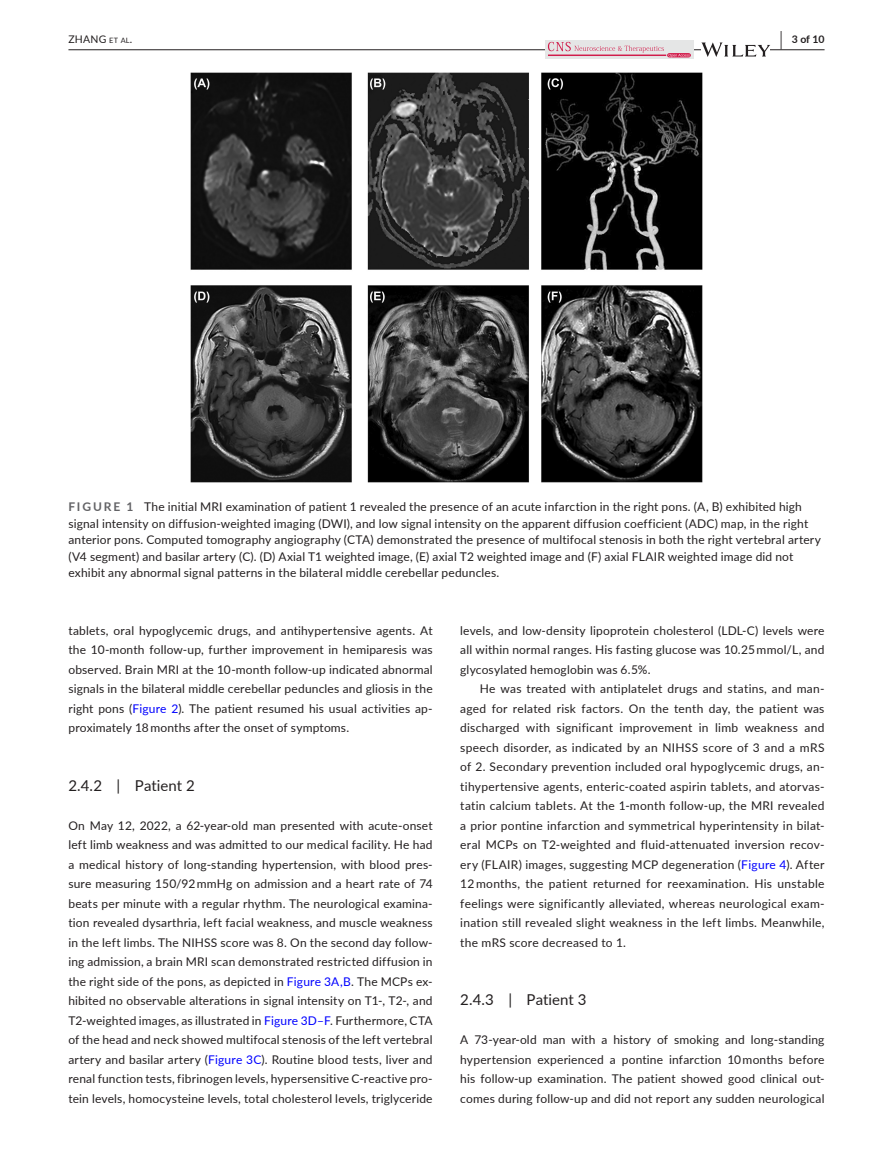
<style>
.page{position:relative;width:893px;height:1174px;background:#fff}
.page>*{position:absolute;margin:0;border:0;box-sizing:border-box;transform-origin:0 0}
.t1{font:15px "Lato";letter-spacing:.005em;color:#231f20}
.t2{font:12px/19.5px "Lato";letter-spacing:.015em;color:#231f20;text-align:justify}
.t3{font:10.5px "Lato";letter-spacing:.025em;color:#231f20}
.t4{font:700 10.5px "Lato";color:#231f20}
.s1{font-size:7.35px}
.s2{font-size:19.5px}
.s3{font-weight:700;color:#636366}
.s4{color:#00f}
</style>
<div class="page">
<hr style="left:68px;top:49px;width:756px;height:1px;background:#231f20">
<div style="left:545px;top:40px;width:149px;height:19px;background:#e5e6e6"></div>
<svg style="left:548px;top:42px;width:142px;height:15px"></svg>
<svg style="left:701px;top:42px;width:69px;height:15px"></svg>
<img style="left:191px;top:73px;width:511px;height:409px">
<p class="t3" style="left:68px;top:31px;width:65px">ZHANG <span class="s1">et al</span>.</p>
<p class="t4" style="left:780px;top:31px;width:46px"><span class="s2">|</span> 3 of 10</p>
<p class="t2" style="left:68px;top:498px;width:754px;line-height:16.5px;text-align:left"><span class="s3">FIGURE 1</span> The initial MRI examination of patient 1 revealed the presence of an acute infarction in the right pons. (A, B) exhibited high signal intensity on diffusion-weighted imaging (DWI), and low signal intensity on the apparent diffusion coefficient (ADC) map, in the right anterior pons. Computed tomography angiography (CTA) demonstrated the presence of multifocal stenosis in both the right vertebral artery (V4 segment) and basilar artery (C). (D) Axial T1 weighted image, (E) axial T2 weighted image and (F) axial FLAIR weighted image did not exhibit any abnormal signal patterns in the bilateral middle cerebellar peduncles.</p>
<p class="t2" style="left:68px;top:620px;width:366px">tablets, oral hypoglycemic drugs, and antihypertensive agents. At the 10-month follow-up, further improvement in hemiparesis was observed. Brain MRI at the 10-month follow-up indicated abnormal signals in the bilateral middle cerebellar peduncles and gliosis in the right pons (<span class="s4">Figure 2</span>). The patient resumed his usual activities ap&shy;proximately 18 months after the onset of symptoms.</p>
<p class="t1" style="left:68px;top:774px;width:128px">2.4.2 | Patient 2</p>
<p class="t2" style="left:68px;top:815px;width:366px">On May 12, 2022, a 62-year-old man presented with acute-onset left limb weakness and was admitted to our medical facility. He had a medical history of long-standing hypertension, with blood pres&shy;sure measuring 150/92 mmHg on admission and a heart rate of 74 beats per minute with a regular rhythm. The neurological examina&shy;tion revealed dysarthria, left facial weakness, and muscle weakness in the left limbs. The NIHSS score was 8. On the second day follow&shy;ing admission, a brain MRI scan demonstrated restricted diffusion in the right side of the pons, as depicted in <span class="s4">Figure 3A,B</span>. The MCPs ex&shy;hibited no observable alterations in signal intensity on T1-, T2-, and T2-weighted images, as illustrated in <span class="s4">Figure 3D–F</span>. Furthermore, CTA of the head and neck showed multifocal stenosis of the left vertebral artery and basilar artery (<span class="s4">Figure 3C</span>). Routine blood tests, liver and renal function tests, fibrinogen levels, hypersensitive C-reactive pro&shy;tein levels, homocysteine levels, total cholesterol levels, triglyceride</p>
<p class="t2" style="left:460px;top:620px;width:366px">levels, and low-density lipoprotein cholesterol (LDL-C) levels were all within normal ranges. His fasting glucose was 10.25 mmol/L, and glycosylated hemoglobin was 6.5%.</p>
<p class="t2" style="left:460px;top:678px;width:366px;text-indent:20px">He was treated with antiplatelet drugs and statins, and man&shy;aged for related risk factors. On the tenth day, the patient was discharged with significant improvement in limb weakness and speech disorder, as indicated by an NIHSS score of 3 and a mRS of 2. Secondary prevention included oral hypoglycemic drugs, an&shy;tihypertensive agents, enteric-coated aspirin tablets, and atorvas&shy;tatin calcium tablets. At the 1-month follow-up, the MRI revealed a prior pontine infarction and symmetrical hyperintensity in bilat&shy;eral MCPs on T2-weighted and fluid-attenuated inversion recov&shy;ery (FLAIR) images, suggesting MCP degeneration (<span class="s4">Figure 4</span>). After 12 months, the patient returned for reexamination. His unstable feelings were significantly alleviated, whereas neurological exam&shy;ination still revealed slight weakness in the left limbs. Meanwhile, the mRS score decreased to 1.</p>
<p class="t1" style="left:460px;top:989px;width:128px">2.4.3 | Patient 3</p>
<p class="t2" style="left:460px;top:1029px;width:366px">A 73-year-old man with a history of smoking and long-standing hypertension experienced a pontine infarction 10 months before his follow-up examination. The patient showed good clinical out&shy;comes during follow-up and did not report any sudden neurological</p>
</div>
